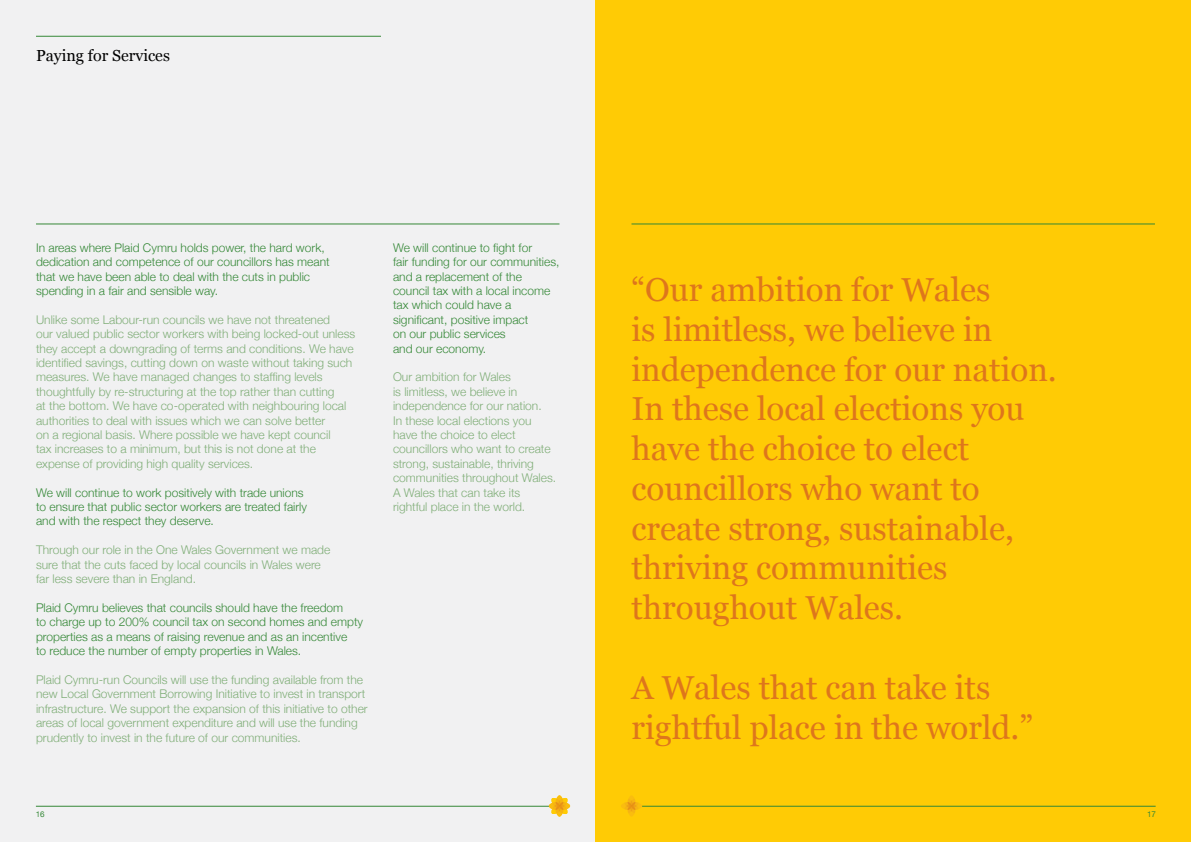
<style>
.page{position:relative;width:1191px;height:842px;background:#f1f1f2}
.page>*{position:absolute;margin:0;border:0;box-sizing:border-box;transform-origin:0 0}
.t1{font:33.2px/39.8px "Georgia";color:#de761c}
.t2{font:16px "Georgia";color:#000}
.t3{font:300 12px/14.4px "Helvetica Neue";color:#80ae78}
.t4{font:300 12px/14.4px "Helvetica Neue";color:#358837}
.t5{font:8px "Helvetica Neue";color:#358837}
</style>
<div class="page">
<hr style="left:36px;top:36px;width:345px;height:1px;background:#358837">
<hr style="left:36px;top:224px;width:523px;height:1px;background:#358837">
<div style="left:595px;top:0;width:596px;height:842px;background:#ffcb05"></div>
<hr style="left:631px;top:224px;width:524px;height:1px;background:#358837">
<hr style="left:36px;top:806px;width:524px;height:1px;background:#358837">
<hr style="left:631px;top:806px;width:524px;height:1px;background:#358837">
<svg style="left:549px;top:795px;width:21px;height:22px"></svg>
<svg style="left:621px;top:796px;width:21px;height:20px"></svg>
<h2 class="t2" style="left:36px;top:45px;width:135px">Paying for Services</h2>
<p class="t4" style="left:36px;top:240px;width:295px">In areas where Plaid Cymru holds power, the hard work, dedication and competence of our councillors has meant that we have been able to deal with the cuts in public spending in a fair and sensible way.</p>
<p class="t3" style="left:36px;top:312px;width:321px">Unlike some Labour-run councils we have not threatened<br>our valued public sector workers with being locked-out unless they accept a downgrading of terms and conditions. We have identified savings, cutting down on waste without taking such measures. We have managed changes to staffing levels thoughtfully by re-structuring at the top rather than cutting<br>at the bottom. We have co-operated with neighbouring local authorities to deal with issues which we can solve better<br>on a regional basis. Where possible we have kept council<br>tax increases to a minimum, but this is not done at the expense of providing high quality services.</p>
<p class="t4" style="left:36px;top:484px;width:272px">We will continue to work positively with trade unions to ensure that public sector workers are treated fairly and with the respect they deserve.</p>
<p class="t3" style="left:36px;top:542px;width:296px">Through our role in the One Wales Government we made sure that the cuts faced by local councils in Wales were far less severe than in England.</p>
<p class="t4" style="left:36px;top:600px;width:328px">Plaid Cymru believes that councils should have the freedom<br>to charge up to 200% council tax on second homes and empty properties as a means of raising revenue and as an incentive<br>to reduce the number of empty properties in Wales.</p>
<p class="t3" style="left:36px;top:672px;width:333px">Plaid Cymru-run Councils will use the funding available from the new Local Government Borrowing Initiative to invest in transport infrastructure. We support the expansion of this initiative to other areas of local government expenditure and will use the funding prudently to invest in the future of our communities.</p>
<p class="t4" style="left:393px;top:240px;width:168px">We will continue to fight for<br>fair funding for our communities, and a replacement of the council tax with a local income tax which could have a significant, positive impact<br>on our public services<br>and our economy.</p>
<p class="t3" style="left:393px;top:369px;width:165px">Our ambition for Wales<br>is limitless, we believe in independence for our nation.<br>In these local elections you have the choice to elect councillors who want to create strong, sustainable, thriving communities throughout Wales.<br>A Wales that can take its rightful place in the world.</p>
<h1 class="t1" style="left:631px;top:270px;width:427px">“Our ambition for Wales<br>is limitless, we believe in independence for our nation.<br>In these local elections you have the choice to elect councillors who want to create strong, sustainable, thriving communities throughout Wales.</h1>
<h1 class="t1" style="left:631px;top:668px;width:403px">A Wales that can take its rightful place in the world.”</h1>
<p class="t5" style="left:36px;top:807px;width:10px">16</p>
<p class="t5" style="left:1147px;top:807px;width:10px">17</p>
</div>
